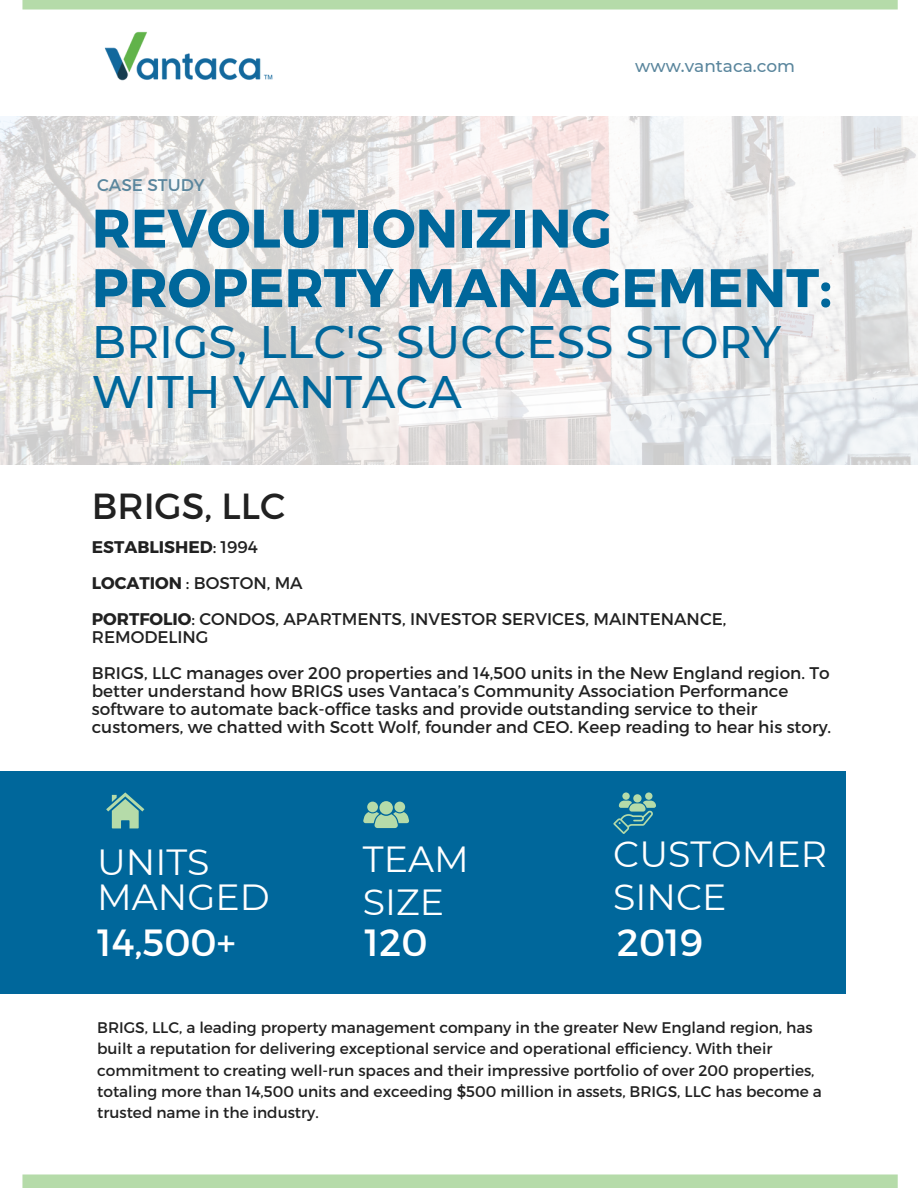
<style>
.page{position:relative;width:918px;height:1188px;background:#fff}
.page>*{position:absolute;margin:0;border:0;box-sizing:border-box;transform-origin:0 0}
.t1{font:700 54.15px/59.6px "Montserrat";color:#00679b}
.t2{font:500 45.45px/50.4px "Montserrat";color:#00679b}
.t3{font:37.95px "Montserrat";color:#fff}
.t4{font:36.3px/42.8px "Montserrat";color:#fff}
.t5{font:36.3px "Montserrat";color:#212121}
.t6{font:16.95px/18px "Montserrat";color:#212121}
.t7{font:700 16.95px "Montserrat";color:#212121}
.t8{font:500 16.95px "Montserrat";color:#5a869d}
.t9{font:16.95px "Montserrat";color:#5a869d}
.t10{font:15.45px/21.3px "Montserrat";color:#212121}
.s1{font-weight:400}
.s2{font-weight:700}
</style>
<div class="page">
<div style="left:22px;top:0;width:876px;height:10px;background:#b5dba9"></div>
<div style="left:22px;top:1174px;width:876px;height:14px;background:#b5dba9"></div>
<div style="left:0;top:771px;width:846px;height:222px;background:#00679b"></div>
<div style="left:379px;top:801px;width:14px;height:13px;background:#b5dba9;border-radius:50%"></div>
<div style="left:367px;top:802px;width:11px;height:10px;background:#b5dba9;border-radius:50%"></div>
<div style="left:394px;top:802px;width:11px;height:10px;background:#b5dba9;border-radius:50%"></div>
<svg style="left:363px;top:812px;width:46px;height:16px"></svg>
<svg style="left:106px;top:792px;width:38px;height:36px"></svg>
<div style="left:645px;top:792px;width:8px;height:8px;background:#b5dba9;border-radius:50%"></div>
<div style="left:622px;top:792px;width:8px;height:8px;background:#b5dba9;border-radius:50%"></div>
<svg style="left:613px;top:801px;width:43px;height:33px"></svg>
<div style="left:633px;top:794px;width:9px;height:8px;background:#b5dba9;border-radius:50%"></div>
<svg style="left:0;top:116px;width:918px;height:349px"></svg>
<img style="left:104px;top:31px;width:169px;height:50px">
<p class="t9" style="left:97px;top:174px;width:109px">CASE STUDY</p>
<p class="t8" style="left:635px;top:55px;width:161px">www.vantaca.com</p>
<p class="t1" style="left:92px;top:196px;width:742px">REVOLUTIONIZING<br>PROPERTY MANAGEMENT:</p>
<p class="t2" style="left:92px;top:316px;width:691px">BRIGS, LLC'S SUCCESS STORY<br>WITH VANTACA</p>
<p class="t5" style="left:92px;top:483px;width:195px">BRIGS, LLC</p>
<p class="t7" style="left:92px;top:536px;width:168px">ESTABLISHED<span class="s1">: 1994</span></p>
<p class="t6" style="left:92px;top:573px;width:212px"><span class="s2">LOCATION</span> : BOSTON, MA</p>
<p class="t6" style="left:92px;top:609px;width:636px"><span class="s2">PORTFOLIO</span>: CONDOS, APARTMENTS, INVESTOR SERVICES, MAINTENANCE,<br>REMODELING</p>
<p class="t6" style="left:92px;top:663px;width:741px">BRIGS, LLC manages over 200 properties and 14,500 units in the New England region. To better understand how BRIGS uses Vantaca’s Community Association Performance software to automate back-office tasks and provide outstanding service to their customers, we chatted with Scott Wolf, founder and CEO. Keep reading to hear his story.</p>
<p class="t4" style="left:97px;top:845px;width:174px;line-height:34.8px">UNITS<br>MANGED</p>
<p class="t4" style="left:363px;top:838px;width:107px">TEAM<br>SIZE</p>
<p class="t4" style="left:613px;top:832px;width:215px">CUSTOMER<br>SINCE</p>
<p class="t3" style="left:97px;top:918px;width:140px">14,500+</p>
<p class="t3" style="left:364px;top:918px;width:65px">120</p>
<p class="t3" style="left:617px;top:918px;width:88px">2019</p>
<p class="t10" style="left:97px;top:1016px;width:726px">BRIGS, LLC, a leading property management company in the greater New England region, has built a reputation for delivering exceptional service and operational efficiency. With their commitment to creating well-run spaces and their impressive portfolio of over 200 properties, totaling more than 14,500 units and exceeding $500 million in assets, BRIGS, LLC has become a trusted name in the industry.</p>
</div>
